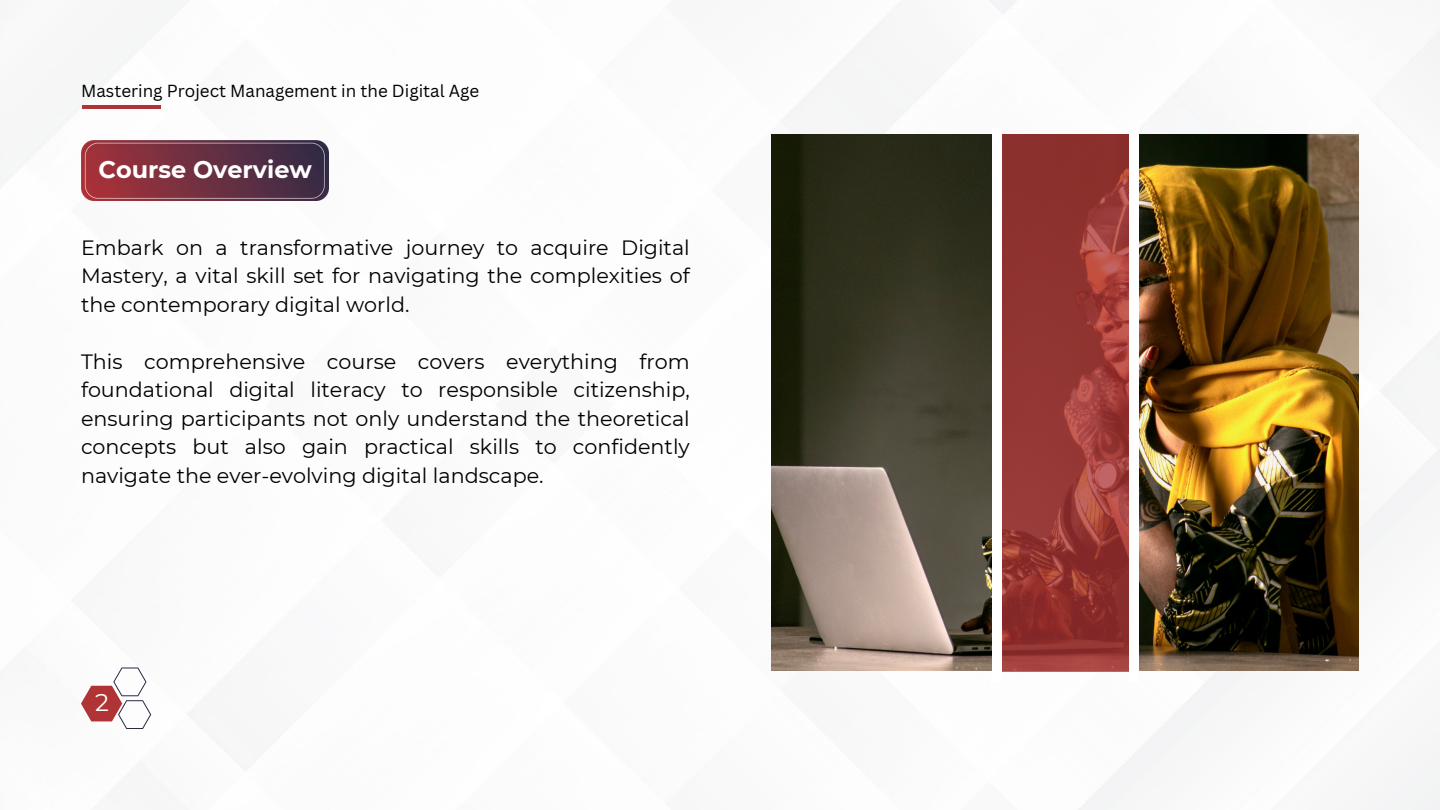
<style>
.page{position:relative;width:1440px;height:810px;background:#fff}
.page>*{position:absolute;margin:0;border:0;box-sizing:border-box;transform-origin:0 0}
.t1{font:24.2px "Montserrat";color:#fff}
.t2{font:700 23.9px "Montserrat";color:#fff}
.t3{font:20.7px/28.5px "Montserrat";color:#000;text-align:justify}
.t4{font:17px "Canva Sans";color:#000}
</style>
<div class="page">
<img style="left:0;top:0;width:1440px;height:810px">
<hr style="left:82px;top:105px;width:78px;height:4px;background:#b03436">
<svg style="left:81px;top:668px;width:70px;height:61px"></svg>
<img style="left:772px;top:134px;width:587px;height:536px">
<svg style="left:1002px;top:134px;width:127px;height:538px;background:#963734"></svg>
<div style="left:992px;top:128px;width:10px;height:554px;background:#fff"></div>
<div style="left:1129px;top:128px;width:10px;height:554px;background:#fff"></div>
<img style="left:81px;top:140px;width:247px;height:60px">
<p class="t4" style="left:81px;top:79px;width:400px">Mastering Project Management in the Digital Age</p>
<p class="t2" style="left:98px;top:155px;width:215px">Course Overview</p>
<h1 class="t3" style="left:81px;top:233px;width:610px">Embark on a transformative journey to acquire Digital Mastery, a vital skill set for navigating the complexities of the contemporary digital world.</h1>
<h2 class="t3" style="left:81px;top:347px;width:610px">This comprehensive course covers everything from foundational digital literacy to responsible citizenship, ensuring participants not only understand the theoretical concepts but also gain practical skills to confidently navigate the ever-evolving digital landscape.</h2>
<h2 class="t1" style="left:95px;top:687px;width:15px">2</h2>
</div>
